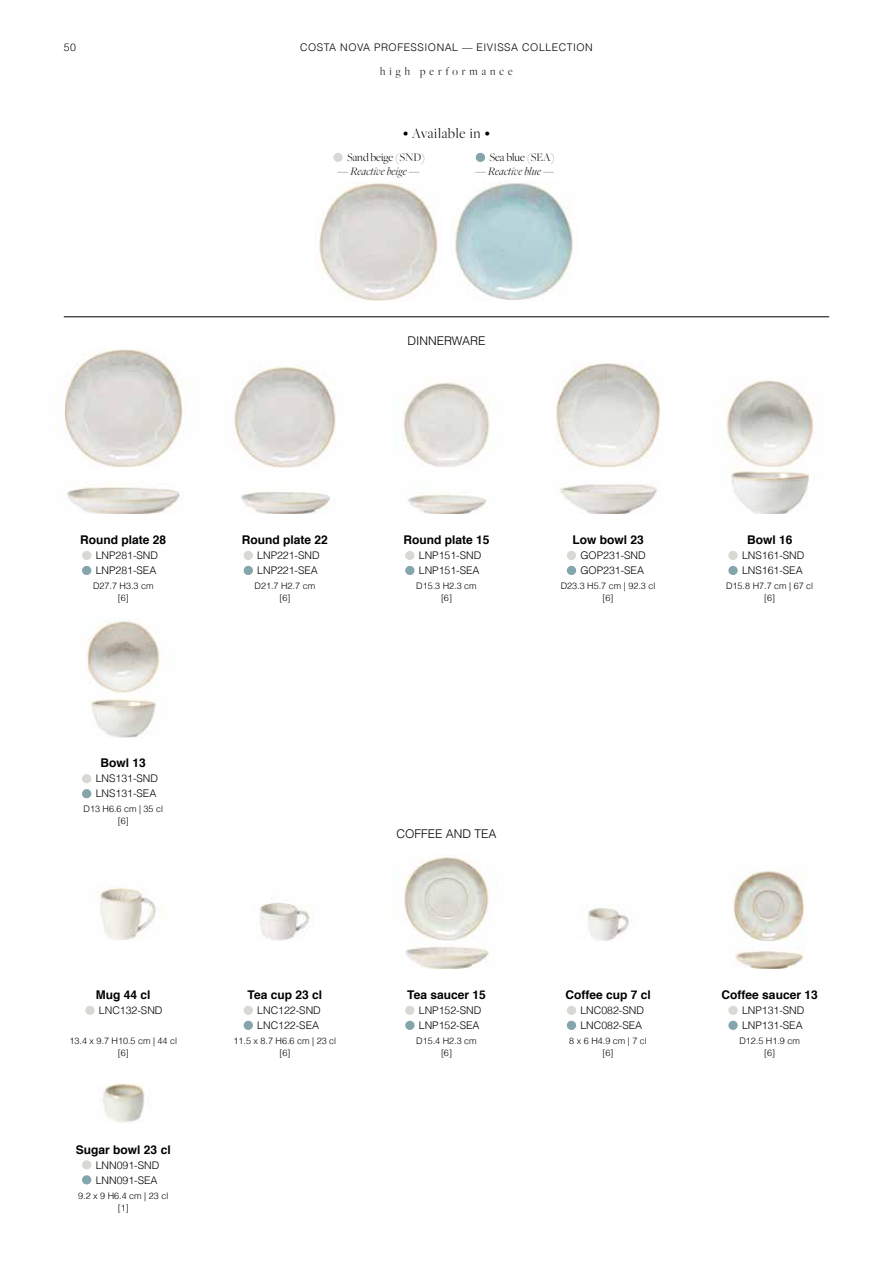
<style>
.page{position:relative;width:893px;height:1263px;background:#fff}
.page>*{position:absolute;margin:0;border:0;box-sizing:border-box;transform-origin:0 0}
.t1{font:300 15px "Freight Big Pro";letter-spacing:.05em;color:#000}
.t2{font:700 12px "Helvetica";color:#000}
.t3{font:italic 300 12px "Freight Big Pro";letter-spacing:.01em;color:#000}
.t4{font:300 12px "Freight Big Pro";color:#000}
.t5{font:300 12px "Helvetica";color:#000}
.t6{font:300 12px "Freight Big Pro";letter-spacing:.35em;color:#000;scale:.95 1}
.t7{font:300 10.5px "Helvetica";color:#000}
.t8{font:300 10.5px "Helvetica";letter-spacing:.05em;color:#000}
.t9{font:300 9px/12px "Helvetica";color:#000;text-align:center}
.s1{font-size:10.5px}
.s2{font-family:"Nunito";font-weight:200;font-size:22.5px;color:#84a5ab}
.s3{font-family:"Nunito";font-weight:200;font-size:22.5px;color:#d9d8d5}
</style>
<div class="page">
<hr style="left:892px;top:0;width:1px;height:1263px;background:#000">
<hr style="left:64px;top:317px;width:765px;height:1px;background:#000">
<img style="left:87px;top:621px;width:74px;height:72px">
<img style="left:92px;top:699px;width:64px;height:38px">
<img style="left:67px;top:486px;width:113px;height:28px">
<img style="left:63px;top:349px;width:130px;height:118px">
<img style="left:559px;top:484px;width:98px;height:30px">
<img style="left:555px;top:363px;width:105px;height:104px">
<img style="left:241px;top:467px;width:89px;height:47px">
<img style="left:234px;top:366px;width:102px;height:101px">
<img style="left:408px;top:492px;width:79px;height:22px">
<img style="left:403px;top:381px;width:87px;height:86px">
<img style="left:731px;top:468px;width:78px;height:46px">
<img style="left:726px;top:380px;width:87px;height:87px">
<img style="left:101px;top:1083px;width:44px;height:40px">
<img style="left:97px;top:887px;width:66px;height:53px">
<img style="left:588px;top:905px;width:41px;height:36px">
<img style="left:260px;top:903px;width:52px;height:38px">
<img style="left:404px;top:856px;width:85px;height:113px">
<img style="left:733px;top:871px;width:72px;height:98px">
<img style="left:455px;top:182px;width:118px;height:118px">
<img style="left:319px;top:182px;width:119px;height:119px">
<p class="t7" style="left:64px;top:40px;width:14px">50</p>
<p class="t8" style="left:300px;top:40px;width:294px">COSTA NOVA PROFESSIONAL — EIVISSA COLLECTION</p>
<p class="t6" style="left:380px;top:64px;width:141px">high performance</p>
<h1 class="t1" style="left:403px;top:123px;width:87px"><span class="s1">•</span> Available in <span class="s1">•</span></h1>
<p class="t4" style="left:474px;top:150px;width:81px"><span class="s2">•</span> Sea blue (SEA)</p>
<p class="t3" style="left:475px;top:163px;width:80px">— Reactive blue —</p>
<p class="t4" style="left:332px;top:150px;width:94px"><span class="s3">•</span> Sand beige (SND)</p>
<p class="t3" style="left:337px;top:163px;width:83px">— Reactive beige —</p>
<p class="t5" style="left:407px;top:333px;width:80px">DINNERWARE</p>
<p class="t2" style="left:80px;top:530px;width:88px">Round plate 28</p>
<p class="t7" style="left:81px;top:549px;width:79px"><span class="s3">•</span> LNP281-SND</p>
<p class="t7" style="left:81px;top:564px;width:77px"><span class="s2">•</span> LNP281-SEA</p>
<p class="t9" style="left:93px;top:580px;width:62px">D27.7 H3.3 cm [6]</p>
<p class="t2" style="left:242px;top:530px;width:88px">Round plate 22</p>
<p class="t7" style="left:242px;top:549px;width:79px"><span class="s3">•</span> LNP221-SND</p>
<p class="t7" style="left:242px;top:564px;width:77px"><span class="s2">•</span> LNP221-SEA</p>
<p class="t9" style="left:255px;top:580px;width:62px">D21.7 H2.7 cm [6]</p>
<p class="t2" style="left:403px;top:530px;width:88px">Round plate 15</p>
<p class="t7" style="left:404px;top:549px;width:79px"><span class="s3">•</span> LNP151-SND</p>
<p class="t7" style="left:404px;top:564px;width:77px"><span class="s2">•</span> LNP151-SEA</p>
<p class="t9" style="left:416px;top:580px;width:62px">D15.3 H2.3 cm [6]</p>
<p class="t2" style="left:101px;top:753px;width:47px">Bowl 13</p>
<p class="t7" style="left:81px;top:772px;width:79px"><span class="s3">•</span> LNS131-SND</p>
<p class="t7" style="left:81px;top:787px;width:77px"><span class="s2">•</span> LNS131-SEA</p>
<p class="t9" style="left:84px;top:803px;width:81px">D13 H6.6 cm | 35 cl [6]</p>
<p class="t2" style="left:96px;top:985px;width:56px">Mug 44 cl</p>
<p class="t7" style="left:84px;top:1004px;width:80px"><span class="s3">•</span> LNC132-SND</p>
<p class="t9" style="left:70px;top:1035px;width:109px">13.4 x 9.7 H10.5 cm | 44 cl [6]</p>
<p class="t2" style="left:76px;top:1140px;width:96px">Sugar bowl 23 cl</p>
<p class="t7" style="left:81px;top:1158px;width:80px"><span class="s3">•</span> LNN091-SND</p>
<p class="t7" style="left:81px;top:1173px;width:78px"><span class="s2">•</span> LNN091-SEA</p>
<p class="t9" style="left:78px;top:1189px;width:92px">9.2 x 9 H6.4 cm | 23 cl [1]</p>
<p class="t2" style="left:248px;top:985px;width:76px">Tea cup 23 cl</p>
<p class="t7" style="left:242px;top:1004px;width:80px"><span class="s3">•</span> LNC122-SND</p>
<p class="t7" style="left:242px;top:1019px;width:78px"><span class="s2">•</span> LNC122-SEA</p>
<p class="t9" style="left:234px;top:1035px;width:104px">11.5 x 8.7 H6.6 cm | 23 cl [6]</p>
<p class="t5" style="left:396px;top:826px;width:102px">COFFEE AND TEA</p>
<p class="t2" style="left:407px;top:985px;width:80px">Tea saucer 15</p>
<p class="t7" style="left:404px;top:1004px;width:79px"><span class="s3">•</span> LNP152-SND</p>
<p class="t7" style="left:404px;top:1019px;width:77px"><span class="s2">•</span> LNP152-SEA</p>
<p class="t9" style="left:416px;top:1035px;width:62px">D15.4 H2.3 cm [6]</p>
<p class="t2" style="left:572px;top:530px;width:73px">Low bowl 23</p>
<p class="t7" style="left:566px;top:549px;width:82px"><span class="s3">•</span> GOP231-SND</p>
<p class="t7" style="left:566px;top:564px;width:80px"><span class="s2">•</span> GOP231-SEA</p>
<p class="t9" style="left:561px;top:580px;width:96px">D23.3 H5.7 cm | 92.3 cl [6]</p>
<p class="t2" style="left:565px;top:985px;width:87px">Coffee cup 7 cl</p>
<p class="t7" style="left:566px;top:1004px;width:80px"><span class="s3">•</span> LNC082-SND</p>
<p class="t7" style="left:566px;top:1019px;width:78px"><span class="s2">•</span> LNC082-SEA</p>
<p class="t9" style="left:569px;top:1035px;width:79px">8 x 6 H4.9 cm | 7 cl [6]</p>
<p class="t2" style="left:747px;top:530px;width:47px">Bowl 16</p>
<p class="t7" style="left:727px;top:549px;width:79px"><span class="s3">•</span> LNS161-SND</p>
<p class="t7" style="left:727px;top:564px;width:77px"><span class="s2">•</span> LNS161-SEA</p>
<p class="t9" style="left:726px;top:580px;width:89px">D15.8 H7.7 cm | 67 cl [6]</p>
<p class="t2" style="left:722px;top:985px;width:98px">Coffee saucer 13</p>
<p class="t7" style="left:727px;top:1004px;width:79px"><span class="s3">•</span> LNP131-SND</p>
<p class="t7" style="left:727px;top:1019px;width:77px"><span class="s2">•</span> LNP131-SEA</p>
<p class="t9" style="left:739px;top:1035px;width:62px">D12.5 H1.9 cm [6]</p>
</div>
